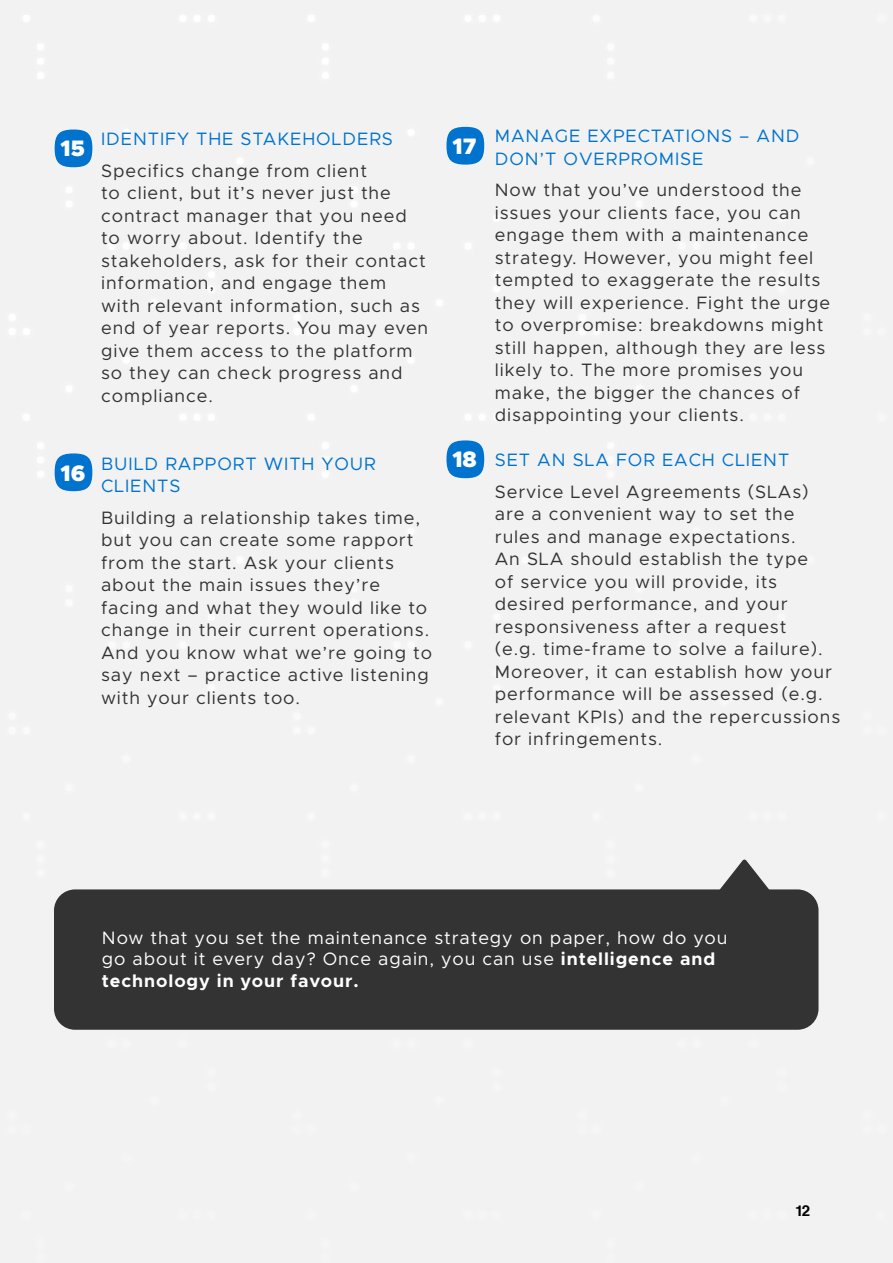
<style>
.page{position:relative;width:893px;height:1263px;background:#f2f2f2}
.page>*{position:absolute;margin:0;border:0;box-sizing:border-box;transform-origin:0 0}
.t1{font:900 22.5px "Infraspeak Sans";color:#fff}
.t2{font:18px/22.5px "Infraspeak Sans";letter-spacing:.05em;color:#333}
.t3{font:18px/21.6px "Infraspeak Sans";letter-spacing:.05em;color:#fff}
.t4{font:18px/22.5px "Infraspeak Sans";letter-spacing:.05em;color:#0073cf}
.t5{font:700 15px "Helvetica";color:#000}
.s1{font-weight:700}
</style>
<div class="page">
<div style="left:54px;top:889px;width:764px;height:141px;background:#333;border-radius:21px"></div>
<svg style="left:707px;top:859px;width:75px;height:31px"></svg>
<div style="left:55px;top:129px;width:37px;height:38px;background:#0073cf;border-radius:50%"></div>
<div style="left:55px;top:453px;width:37px;height:38px;background:#0073cf;border-radius:50%"></div>
<div style="left:446px;top:127px;width:38px;height:38px;background:#0073cf;border-radius:50%"></div>
<div style="left:446px;top:440px;width:38px;height:38px;background:#0073cf;border-radius:50%"></div>
<p class="t1" style="left:61px;top:134px;width:26px">15</p>
<p class="t4" style="left:101px;top:128px;width:293px">IDENTIFY THE STAKEHOLDERS</p>
<p class="t2" style="left:101px;top:159px;width:329px">Specifics change from client<br>to client, but it’s never just the contract manager that you need to worry about. Identify the stakeholders, ask for their contact information, and engage them with relevant information, such as end of year reports. You may even give them access to the platform so they can check progress and compliance.</p>
<p class="t1" style="left:61px;top:459px;width:27px">16</p>
<p class="t4" style="left:101px;top:452px;width:276px">BUILD RAPPORT WITH YOUR<br>CLIENTS</p>
<p class="t2" style="left:101px;top:506px;width:332px">Building a relationship takes time, but you can create some rapport from the start. Ask your clients about the main issues they’re facing and what they would like to change in their current operations.<br>And you know what we’re going to say next – practice active listening with your clients too.</p>
<p class="t1" style="left:453px;top:131px;width:25px">17</p>
<p class="t1" style="left:452px;top:445px;width:26px">18</p>
<p class="t4" style="left:495px;top:125px;width:306px">MANAGE EXPECTATIONS – AND<br>DON’T OVERPROMISE</p>
<p class="t2" style="left:495px;top:179px;width:337px">Now that you’ve understood the issues your clients face, you can engage them with a maintenance strategy. However, you might feel tempted to exaggerate the results they will experience. Fight the urge to overpromise: breakdowns might still happen, although they are less likely to. The more promises you make, the bigger the chances of disappointing your clients.</p>
<p class="t4" style="left:495px;top:449px;width:296px">SET AN SLA FOR EACH CLIENT</p>
<p class="t2" style="left:495px;top:480px;width:347px">Service Level Agreements (SLAs) are a convenient way to set the rules and manage expectations.<br>An SLA should establish the type<br>of service you will provide, its desired performance, and your responsiveness after a request<br>(e.g. time-frame to solve a failure).<br>Moreover, it can establish how your performance will be assessed (e.g. relevant KPIs) and the repercussions for infringements.</p>
<p class="t3" style="left:102px;top:926px;width:627px">Now that you set the maintenance strategy on paper, how do you go about it every day? Once again, you can use <span class="s1">intelligence and technology in your favour.</span></p>
<p class="t5" style="left:795px;top:1199px;width:16px">12</p>
</div>
